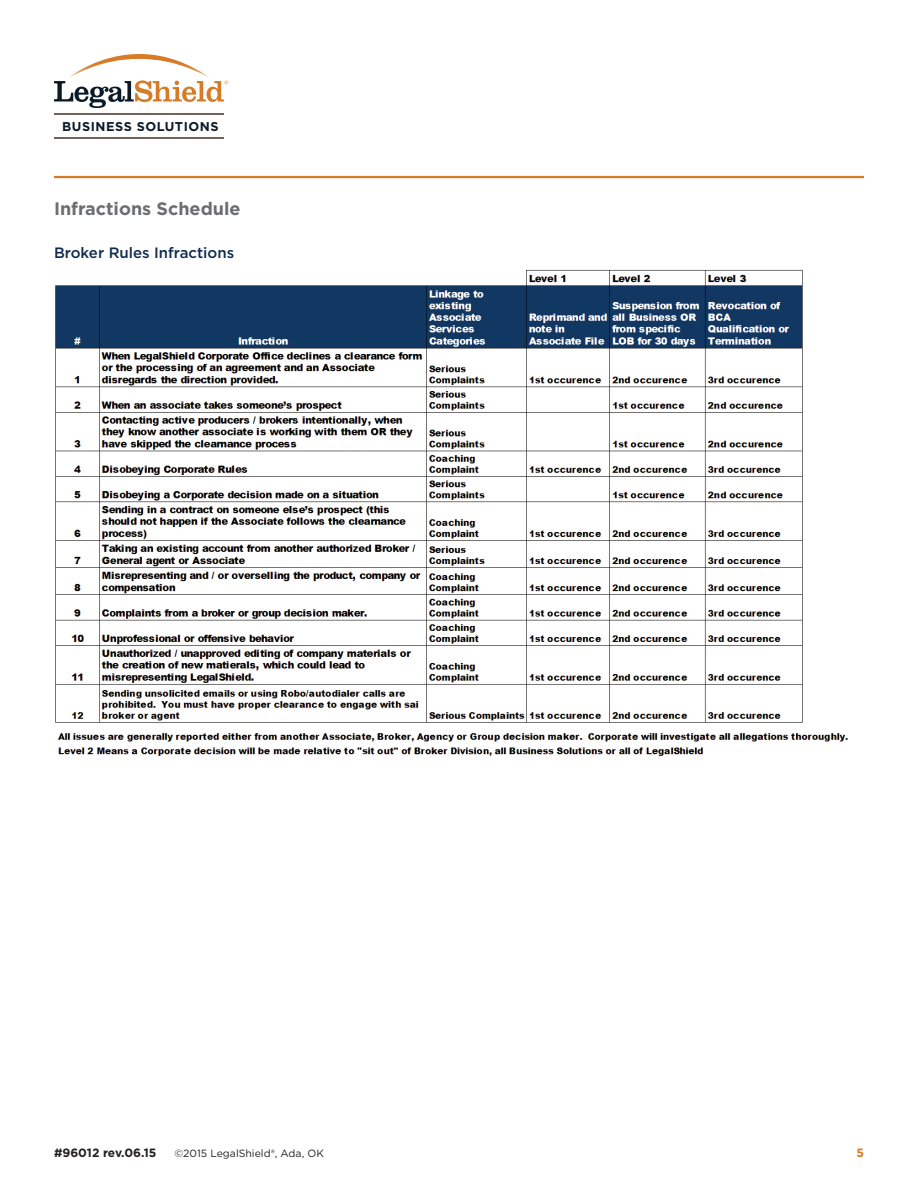
<style>
.page{position:relative;width:918px;height:1188px;background:#fff}
.page>*{position:absolute;margin:0;border:0;box-sizing:border-box;transform-origin:0 0}
.t1{font:700 18px "Gotham";color:#6c6d70}
.t2{font:500 15px "Gotham";color:#0e2b51}
.t3{font:700 12.75px "Gotham";letter-spacing:.04em;color:#0a1a28}
.t4{font:700 12px "Gotham";color:#231f20}
.t5{font:700 12px "Gotham";color:#d87b27}
.t6{font:10.5px "Gotham";color:#231f20}
</style>
<div class="page">
<img style="left:69px;top:70px;width:16px;height:8px">
<svg style="left:54px;top:80px;width:174px;height:28px"></svg>
<hr style="left:54px;top:114px;width:170px;height:1px;background:#6f6259">
<hr style="left:54px;top:137px;width:170px;height:2px;background:#6f6259">
<hr style="left:54px;top:176px;width:810px;height:2px;background:#d87b27">
<img style="left:55px;top:269px;width:793px;height:487px">
<p class="t3" style="left:62px;top:118px;width:158px">BUSINESS SOLUTIONS</p>
<h1 class="t1" style="left:54px;top:197px;width:188px">Infractions Schedule</h1>
<h2 class="t2" style="left:54px;top:243px;width:182px">Broker Rules Infractions</h2>
<p class="t4" style="left:54px;top:1145px;width:104px">#96012 rev.06.15</p>
<p class="t6" style="left:175px;top:1147px;width:151px">©2015 LegalShield®, Ada, OK</p>
<p class="t5" style="left:856px;top:1145px;width:9px">5</p>
</div>
